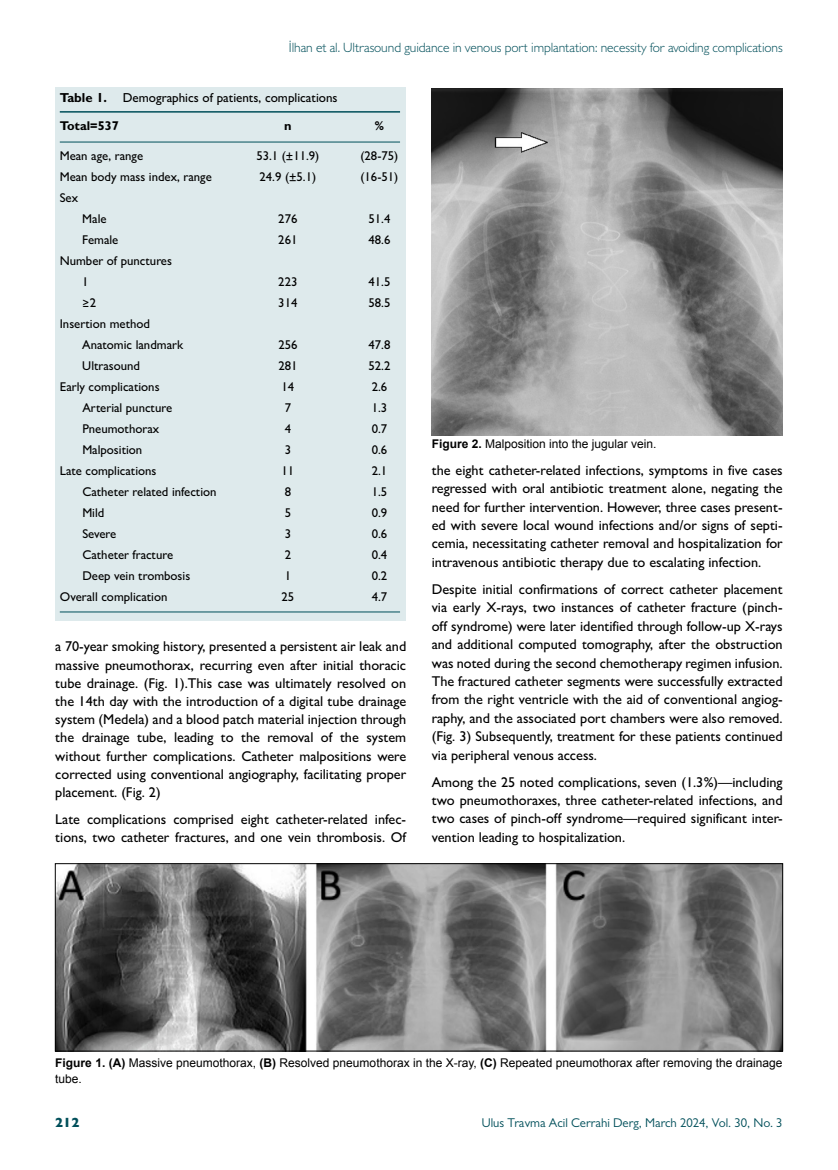
<style>
.page{position:relative;width:838px;height:1170px;background:#fff}
.page>*{position:absolute;margin:0;border:0;box-sizing:border-box;transform-origin:0 0}
.t1{font:500 14.25px/18.5px "Gill Sans MT Pro";color:#000;text-align:justify}
.t2{font:300 13.5px "Gill Sans MT Pro";letter-spacing:-.005em;color:#004f5a}
.t3{font:800 13.5px "Gill Sans MT Pro";color:#004f5a}
.t4{font:500 13.05px "Gill Sans MT Pro";color:#000}
.t5{font:500 12.75px/21px "Gill Sans MT Pro";color:#000}
.t6{font:12.75px "Gill Sans MT Pro";color:#004f5a}
.t7{font:700 12.75px "Gill Sans MT Pro";color:#000}
.t8{font:12px/16.5px "Arial";color:#000}
.s1{font-weight:700}
</style>
<div class="page">
<div style="left:55px;top:87px;width:351px;height:533px;background:#deeaec"></div>
<hr style="left:60px;top:111px;width:340px;height:2px;background:#004f5a">
<hr style="left:60px;top:142px;width:340px;height:1px;background:#004f5a">
<hr style="left:60px;top:611px;width:340px;height:1px;background:#004f5a">
<img style="left:57px;top:865px;width:724px;height:184px">
<div style="left:55px;top:863px;width:728px;height:188px;border:1px solid #000"></div>
<img style="left:432px;top:88px;width:350px;height:347px">
<p class="t2" style="left:289px;top:39px;width:495px">İlhan et al. Ultrasound guidance in venous port implantation: necessity for avoiding complications</p>
<p class="t4" style="left:60px;top:90px;width:279px"><span class="s1">Table 1.</span> Demographics of patients, complications</p>
<p class="t7" style="left:60px;top:118px;width:60px">Total=537</p>
<p class="t7" style="left:284px;top:118px;width:9px">n</p>
<p class="t7" style="left:375px;top:118px;width:11px">%</p>
<p class="t5" style="left:60px;top:145px;width:85px">Mean age, range</p>
<p class="t5" style="left:256px;top:145px;width:65px">53.1 (±11.9)</p>
<p class="t5" style="left:360px;top:145px;width:39px">(28-75)</p>
<p class="t5" style="left:60px;top:166px;width:154px">Mean body mass index, range</p>
<p class="t5" style="left:259px;top:166px;width:58px">24.9 (±5.1)</p>
<p class="t5" style="left:360px;top:166px;width:39px">(16-51)</p>
<p class="t5" style="left:60px;top:187px;width:20px">Sex</p>
<p class="t5" style="left:82px;top:208px;width:26px">Male</p>
<p class="t5" style="left:278px;top:208px;width:21px">276</p>
<p class="t5" style="left:368px;top:208px;width:23px">51.4</p>
<p class="t5" style="left:82px;top:229px;width:38px">Female</p>
<p class="t5" style="left:278px;top:229px;width:21px">261</p>
<p class="t5" style="left:368px;top:229px;width:23px">48.6</p>
<p class="t5" style="left:82px;top:250px;width:91px;text-indent:-23px">Number of punctures<br>1</p>
<p class="t5" style="left:278px;top:271px;width:21px">223</p>
<p class="t5" style="left:368px;top:271px;width:23px">41.5</p>
<p class="t5" style="left:82px;top:292px;width:15px">≥2</p>
<p class="t5" style="left:278px;top:292px;width:21px">314</p>
<p class="t5" style="left:368px;top:292px;width:23px">58.5</p>
<p class="t5" style="left:82px;top:313px;width:102px;text-indent:-23px">Insertion method<br>Anatomic landmark</p>
<p class="t5" style="left:278px;top:334px;width:21px">256</p>
<p class="t5" style="left:368px;top:334px;width:23px">47.8</p>
<p class="t5" style="left:82px;top:355px;width:59px">Ultrasound</p>
<p class="t5" style="left:278px;top:355px;width:21px">281</p>
<p class="t5" style="left:368px;top:355px;width:23px">52.2</p>
<p class="t5" style="left:60px;top:376px;width:101px">Early complications</p>
<p class="t5" style="left:281px;top:376px;width:14px">14</p>
<p class="t5" style="left:372px;top:376px;width:17px">2.6</p>
<p class="t5" style="left:82px;top:397px;width:91px">Arterial puncture</p>
<p class="t5" style="left:285px;top:397px;width:8px">7</p>
<p class="t5" style="left:372px;top:397px;width:17px">1.3</p>
<p class="t5" style="left:82px;top:418px;width:78px">Pneumothorax</p>
<p class="t5" style="left:285px;top:418px;width:8px">4</p>
<p class="t5" style="left:372px;top:418px;width:17px">0.7</p>
<p class="t5" style="left:82px;top:439px;width:61px">Malposition</p>
<p class="t5" style="left:285px;top:439px;width:8px">3</p>
<p class="t5" style="left:372px;top:439px;width:17px">0.6</p>
<p class="t5" style="left:60px;top:460px;width:98px">Late complications</p>
<p class="t5" style="left:281px;top:460px;width:14px">11</p>
<p class="t5" style="left:372px;top:460px;width:17px">2.1</p>
<p class="t5" style="left:82px;top:481px;width:136px">Catheter related infection</p>
<p class="t5" style="left:285px;top:481px;width:8px">8</p>
<p class="t5" style="left:372px;top:481px;width:17px">1.5</p>
<p class="t5" style="left:82px;top:502px;width:24px">Mild</p>
<p class="t5" style="left:285px;top:502px;width:8px">5</p>
<p class="t5" style="left:372px;top:502px;width:17px">0.9</p>
<p class="t5" style="left:82px;top:523px;width:35px">Severe</p>
<p class="t5" style="left:285px;top:523px;width:8px">3</p>
<p class="t5" style="left:372px;top:523px;width:17px">0.6</p>
<p class="t5" style="left:82px;top:544px;width:92px">Catheter fracture</p>
<p class="t5" style="left:285px;top:544px;width:8px">2</p>
<p class="t5" style="left:372px;top:544px;width:17px">0.4</p>
<p class="t5" style="left:82px;top:565px;width:109px">Deep vein trombosis</p>
<p class="t5" style="left:285px;top:565px;width:8px">1</p>
<p class="t5" style="left:372px;top:565px;width:17px">0.2</p>
<p class="t5" style="left:60px;top:586px;width:109px">Overall complication</p>
<p class="t5" style="left:281px;top:586px;width:14px">25</p>
<p class="t5" style="left:372px;top:586px;width:17px">4.7</p>
<p class="t1" style="left:55px;top:637px;width:352px">a 70-year smoking history, presented a persistent air leak and massive pneumothorax, recurring even after initial thoracic tube drainage. (Fig. 1).This case was ultimately resolved on the 14th day with the introduction of a digital tube drainage system (Medela) and a blood patch material injection through the drainage tube, leading to the removal of the system without further complications. Catheter malpositions were corrected using conventional angiography, facilitating proper placement. (Fig. 2)</p>
<p class="t1" style="left:55px;top:809px;width:352px">Late complications comprised eight catheter-related infec&shy;tions, two catheter fractures, and one vein thrombosis. Of</p>
<p class="t8" style="left:432px;top:435px;width:226px"><span class="s1">Figure 2.</span> Malposition into the jugular vein.</p>
<p class="t1" style="left:432px;top:460px;width:352px">the eight catheter-related infections, symptoms in five cases regressed with oral antibiotic treatment alone, negating the need for further intervention. However, three cases present&shy;ed with severe local wound infections and/or signs of septi&shy;cemia, necessitating catheter removal and hospitalization for intravenous antibiotic therapy due to escalating infection.</p>
<p class="t1" style="left:432px;top:579px;width:352px">Despite initial confirmations of correct catheter placement via early X-rays, two instances of catheter fracture (pinch&shy;off syndrome) were later identified through follow-up X-rays and additional computed tomography, after the obstruction was noted during the second chemotherapy regimen infusion.<br>The fractured catheter segments were successfully extracted from the right ventricle with the aid of conventional angiog&shy;raphy, and the associated port chambers were also removed. (Fig. 3) Subsequently, treatment for these patients continued via peripheral venous access.</p>
<p class="t1" style="left:432px;top:772px;width:352px">Among the 25 noted complications, seven (1.3%)—including two pneumothoraxes, three catheter-related infections, and two cases of pinch-off syndrome—required significant inter&shy;vention leading to hospitalization.</p>
<p class="t8" style="left:55px;top:1054px;width:729px"><span class="s1">Figure 1. (A)</span> Massive pneumothorax, <span class="s1">(B)</span> Resolved pneumothorax in the X-ray, <span class="s1">(C)</span> Repeated pneumothorax after removing the drainage tube.</p>
<p class="t3" style="left:55px;top:1114px;width:26px">212</p>
<p class="t6" style="left:482px;top:1115px;width:302px">Ulus Travma Acil Cerrahi Derg, March 2024, Vol. 30, No. 3</p>
</div>
